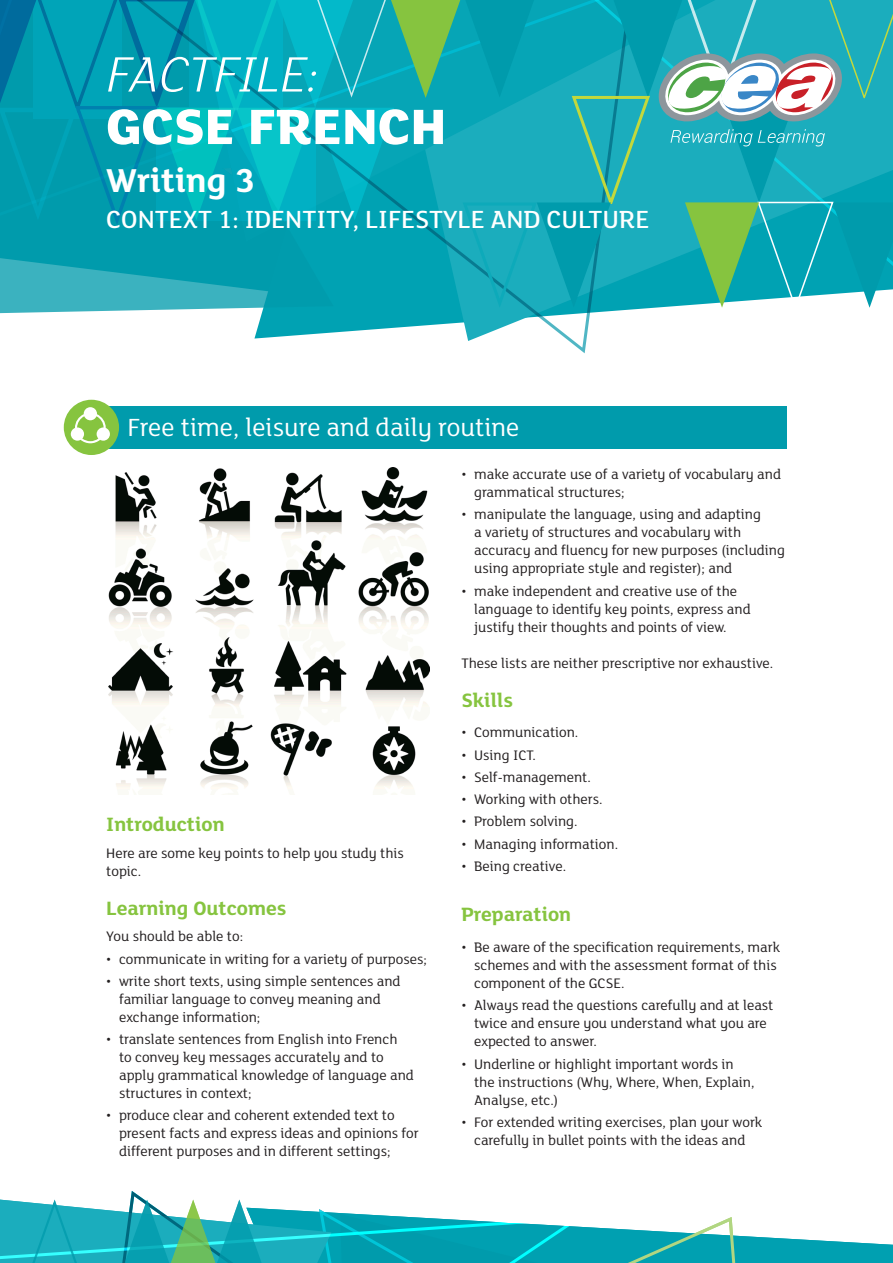
<style>
.page{position:relative;width:893px;height:1263px;background:#fff}
.page>*{position:absolute;margin:0;border:0;box-sizing:border-box;transform-origin:0 0}
.t1{font:800 54px "FS Lola";color:#fff}
.t2{font:italic 300 54px "FS Lola";color:#fff}
.t3{font:700 36px "FS Lola";color:#fff}
.t4{font:500 27px "FS Lola";color:#fff}
.t5{font:27px "FS Lola";color:#fff}
.t6{font:700 21px "FS Lola";color:#86c43f}
.Body_Text{font:15px/18px "FS Lola";color:#231f20}
</style>
<div class="page">
<svg style="left:0;top:312px;width:598px;height:42px"></svg>
<svg style="left:0;top:0;width:893px;height:312px;background:#1aaab5"></svg>
<div style="left:106px;top:406px;width:681px;height:42px;background:#009bac"></div>
<div style="left:64px;top:400px;width:55px;height:55px;background:#86c43f;border-radius:50%"></div>
<svg style="left:71px;top:407px;width:39px;height:36px"></svg>
<svg style="left:0;top:1191px;width:893px;height:72px"></svg>
<img style="left:109px;top:468px;width:320px;height:326px">
<p class="t2" style="left:106px;top:39px;width:214px">FACTFILE:</p>
<p class="t1" style="left:106px;top:89px;width:342px">GCSE FRENCH</p>
<p class="t3" style="left:106px;top:155px;width:150px">Writing 3</p>
<p class="t4" style="left:106px;top:202px;width:545px">CONTEXT 1: IDENTITY, LIFESTYLE AND CULTURE</p>
<h1 class="t5" style="left:128px;top:409px;width:393px">Free time, leisure and daily routine</h1>
<h2 class="t6" style="left:106px;top:810px;width:120px">Introduction</h2>
<p class="Body_Text" style="left:106px;top:843px;width:299px">Here are some key points to help you study this topic.</p>
<h2 class="t6" style="left:106px;top:893px;width:182px">Learning Outcomes</h2>
<p class="Body_Text" style="left:106px;top:927px;width:138px">You should be able to:</p>
<p class="Body_Text" style="left:106px;top:949px;width:322px">• communicate in writing for a variety of purposes;</p>
<p class="Body_Text" style="left:119px;top:971px;width:283px;text-indent:-13px">• write short texts, using simple sentences and familiar language to convey meaning and exchange information;</p>
<p class="Body_Text" style="left:119px;top:1029px;width:296px;text-indent:-13px">• translate sentences from English into French to convey key messages accurately and to apply grammatical knowledge of language and structures in context;</p>
<p class="Body_Text" style="left:119px;top:1106px;width:301px;text-indent:-13px">• produce clear and coherent extended text to present facts and express ideas and opinions for different purposes and in different settings;</p>
<p class="Body_Text" style="left:474px;top:464px;width:308px;text-indent:-13px">• make accurate use of a variety of vocabulary and grammatical structures;</p>
<p class="Body_Text" style="left:474px;top:505px;width:312px;text-indent:-13px">• manipulate the language, using and adapting<br>a variety of structures and vocabulary with accuracy and fluency for new purposes (including using appropriate style and register); and</p>
<p class="Body_Text" style="left:474px;top:581px;width:278px;text-indent:-13px">• make independent and creative use of the language to identify key points, express and justify their thoughts and points of view.</p>
<p class="Body_Text" style="left:461px;top:653px;width:313px">These lists are neither prescriptive nor exhaustive.</p>
<h2 class="t6" style="left:461px;top:685px;width:53px">Skills</h2>
<p class="Body_Text" style="left:461px;top:723px;width:119px">• Communication.</p>
<p class="Body_Text" style="left:461px;top:745px;width:76px">• Using ICT.</p>
<p class="Body_Text" style="left:461px;top:767px;width:131px">• Self-management.</p>
<p class="Body_Text" style="left:461px;top:789px;width:143px">• Working with others.</p>
<p class="Body_Text" style="left:461px;top:812px;width:118px">• Problem solving.</p>
<p class="Body_Text" style="left:461px;top:834px;width:158px">• Managing information.</p>
<p class="Body_Text" style="left:461px;top:856px;width:106px">• Being creative.</p>
<h2 class="t6" style="left:461px;top:900px;width:111px">Preparation</h2>
<p class="Body_Text" style="left:474px;top:938px;width:307px;text-indent:-13px">• Be aware of the specification requirements, mark schemes and with the assessment format of this component of the GCSE.</p>
<p class="Body_Text" style="left:474px;top:996px;width:301px;text-indent:-13px">• Always read the questions carefully and at least twice and ensure you understand what you are expected to answer.</p>
<p class="Body_Text" style="left:474px;top:1054px;width:282px;text-indent:-13px">• Underline or highlight important words in the instructions (Why, Where, When, Explain,<br>Analyse, etc.)</p>
<p class="Body_Text" style="left:461px;top:1112px;width:302px;text-align:center">• For extended writing exercises, plan your work carefully in bullet points with the ideas and</p>
</div>
